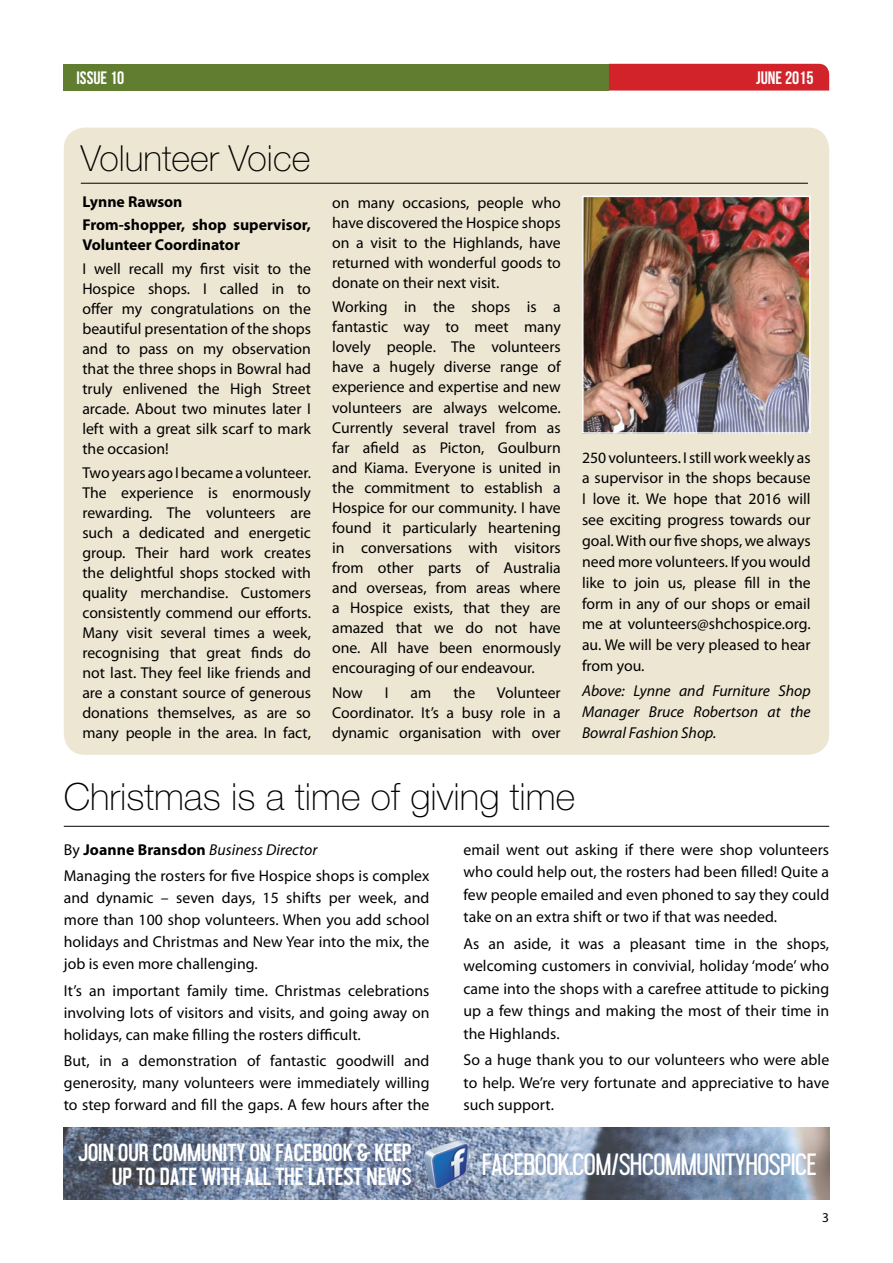
<style>
.page{position:relative;width:893px;height:1263px;background:#fff}
.page>*{position:absolute;margin:0;border:0;box-sizing:border-box;transform-origin:0 0}
.t1{font:100 37.5px "Helvetica Neue";color:#000}
.t2{font:100 36px "Helvetica Neue";color:#000}
.t3{font:30.75px "Aquilone";letter-spacing:-.035em;color:#fff}
.t4{font:700 24.75px/24px "Aquilone";letter-spacing:-.025em;color:#fff;text-align:right}
.t5{font:18px "Bebas Neue";color:#fff}
.t6{font:15.75px/20.1px "Myriad Pro";color:#000;text-align:justify}
.t7{font:italic 15.75px/20.9px "Myriad Pro";color:#000;text-align:justify}
.t8{font:700 15.75px/22.6px "Myriad Pro";color:#000}
.t9{font:13.5px "Myriad Pro";color:#000}
.s1{font-weight:700}
.s2{font-style:italic}
</style>
<div class="page">
<div style="left:64px;top:64px;width:545px;height:27px;background:#617d2f"></div>
<div style="left:609px;top:64px;width:220px;height:27px;background:#d2232a"></div>
<img style="left:64px;top:1128px;width:765px;height:71px">
<div style="left:64px;top:128px;width:765px;height:627px;background:#ede6d2;border-radius:21px"></div>
<img style="left:585px;top:199px;width:223px;height:232px">
<div style="left:582px;top:196px;width:229px;height:238px;border:2px solid #fff"></div>
<hr style="left:81px;top:183px;width:727px;height:1px;background:#000">
<hr style="left:64px;top:826px;width:765px;height:1px;background:#000">
<img style="left:424px;top:1141px;width:44px;height:47px">
<p class="t5" style="left:77px;top:67px;width:49px">ISSUE 10</p>
<p class="t5" style="left:756px;top:67px;width:59px">JUNE 2015</p>
<h2 class="t2" style="left:81px;top:137px;width:231px">Volunteer Voice</h2>
<p class="t8" style="left:82px;top:190px;width:230px">Lynne Rawson<br>From-shopper, shop supervisor,</p>
<p class="t8" style="left:82px;top:233px;width:159px">Volunteer Coordinator</p>
<p class="t6" style="left:82px;top:259px;width:230px">I well recall my first visit to the Hospice shops. I called in to offer my congratulations on the beautiful presentation of the shops and to pass on my observation that the three shops in Bowral had truly enlivened the High Street arcade. About two minutes later I left with a great silk scarf to mark the occasion!</p>
<p class="t6" style="left:82px;top:463px;width:230px">Two years ago I became a volunteer.<br>The experience is enormously rewarding. The volunteers are such a dedicated and energetic group. Their hard work creates the delightful shops stocked with quality merchandise. Customers consistently commend our efforts.<br>Many visit several times a week, recognising that great finds do not last. They feel like friends and are a constant source of generous donations themselves, as are so many people in the area. In fact,</p>
<p class="t6" style="left:332px;top:192px;width:230px">on many occasions, people who have discovered the Hospice shops on a visit to the Highlands, have returned with wonderful goods to donate on their next visit.</p>
<p class="t6" style="left:332px;top:297px;width:230px">Working in the shops is a fantastic way to meet many lovely people. The volunteers have a hugely diverse range of experience and expertise and new volunteers are always welcome.<br>Currently several travel from as far afield as Picton, Goulburn and Kiama. Everyone is united in the commitment to establish a Hospice for our community. I have found it particularly heartening in conversations with visitors from other parts of Australia and overseas, from areas where a Hospice exists, that they are amazed that we do not have one. All have been enormously encouraging of our endeavour.</p>
<p class="t6" style="left:332px;top:682px;width:32px">Now</p>
<p class="t6" style="left:385px;top:682px;width:5px">I</p>
<p class="t6" style="left:411px;top:682px;width:22px">am</p>
<p class="t6" style="left:453px;top:682px;width:23px">the</p>
<p class="t6" style="left:332px;top:682px;width:230px;text-indent:165px">Volunteer Coordinator. It’s a busy role in a dynamic organisation with over</p>
<p class="t6" style="left:582px;top:447px;width:230px;line-height:20.9px">250 volunteers. I still work weekly as a supervisor in the shops because I love it. We hope that 2016 will see exciting progress towards our goal. With our five shops, we always need more volunteers. If you would like to join us, please fill in the form in any of our shops or email me at volunteers@shchospice.org. au. We will be very pleased to hear from you.</p>
<p class="t7" style="left:582px;top:680px;width:230px">Above: Lynne and Furniture Shop Manager Bruce Robertson at the Bowral Fashion Shop.</p>
<h1 class="t1" style="left:64px;top:775px;width:513px">Christmas is a time of giving time</h1>
<p class="t6" style="left:64px;top:836px;width:367px;line-height:26.2px">By <span class="s1">Joanne Bransdon</span> <span class="s2">Business Director<br></span>Managing the rosters for five Hospice shops is complex</p>
<p class="t6" style="left:64px;top:887px;width:367px;line-height:22px">and dynamic – seven days, 15 shifts per week, and more than 100 shop volunteers. When you add school holidays and Christmas and New Year into the mix, the job is even more challenging.</p>
<p class="t6" style="left:64px;top:979px;width:367px;line-height:22px">It’s an important family time. Christmas celebrations involving lots of visitors and visits, and going away on holidays, can make filling the rosters difficult.</p>
<p class="t6" style="left:64px;top:1049px;width:367px;line-height:22px">But, in a demonstration of fantastic goodwill and generosity, many volunteers were immediately willing to step forward and fill the gaps. A few hours after the</p>
<p class="t6" style="left:463px;top:838px;width:367px;line-height:22.4px">email went out asking if there were shop volunteers who could help out, the rosters had been filled! Quite a few people emailed and even phoned to say they could take on an extra shift or two if that was needed.</p>
<p class="t6" style="left:463px;top:932px;width:367px;line-height:22.4px">As an aside, it was a pleasant time in the shops, welcoming customers in convivial, holiday ‘mode’ who came into the shops with a carefree attitude to picking up a few things and making the most of their time in the Highlands.</p>
<p class="t6" style="left:463px;top:1048px;width:367px;line-height:22.4px">So a huge thank you to our volunteers who were able to help. We’re very fortunate and appreciative to have such support.</p>
<h3 class="t4" style="left:78px;top:1141px;width:335px">JOIN OUR COMMUNITY ON FACEBOOK &amp; KEEP<br>UP TO DATE WITH ALL THE LATEST NEWS</h3>
<h3 class="t3" style="left:481px;top:1147px;width:337px">FACEBOOK.COM/SHCOMMUNITYHOSPICE</h3>
<p class="t9" style="left:822px;top:1209px;width:8px">3</p>
</div>
